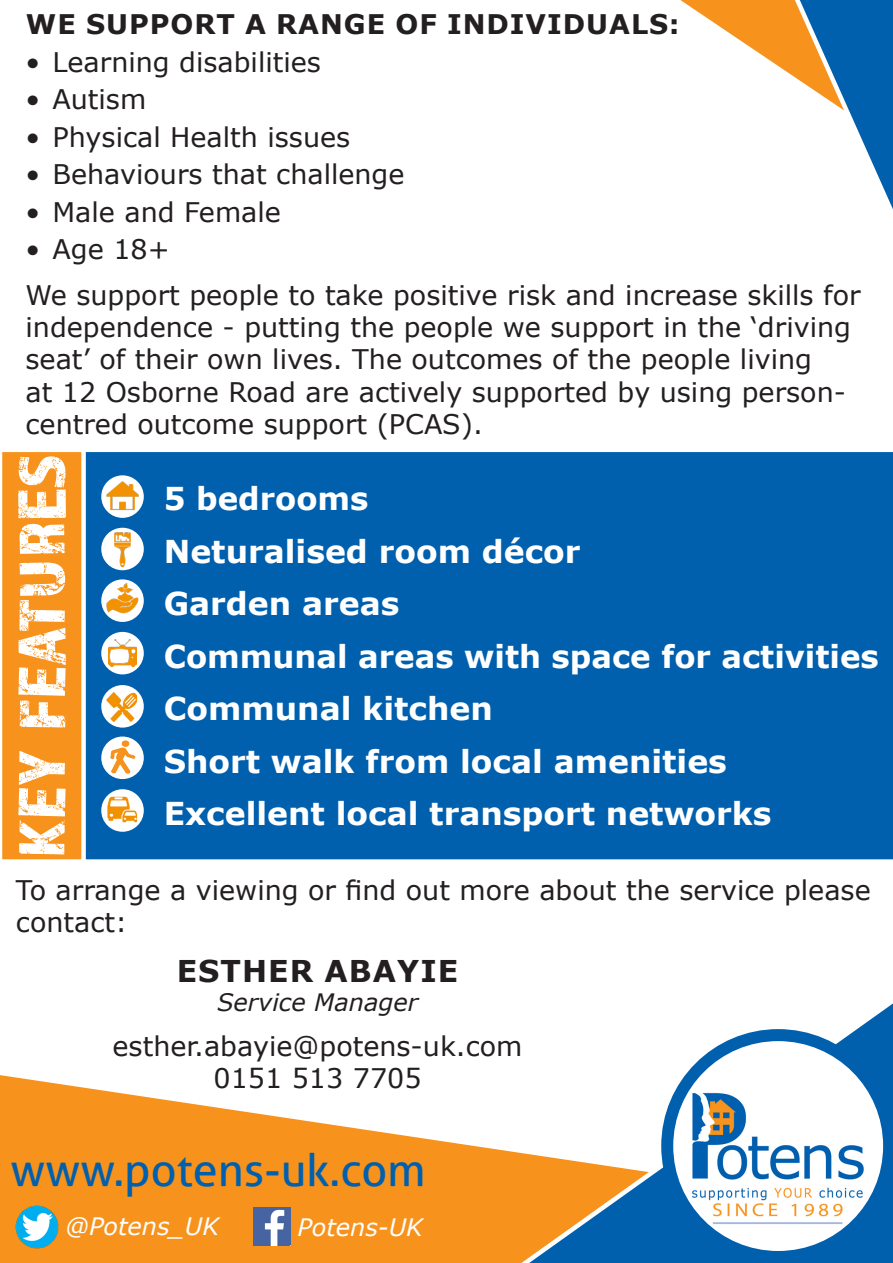
<style>
.page{position:relative;width:893px;height:1263px;background:#fff}
.page>*{position:absolute;margin:0;border:0;box-sizing:border-box;transform-origin:0 0}
.t1{font:69px "Almaq Rough";color:#fff}
.Article_text_white{font:45px "Aller";color:#0160ae}
.t2{font:700 31.5px/52.5px "Verdana";color:#fff}
.t3{font:700 30px "Verdana";letter-spacing:.035em;color:#231f20}
.t4{font:27px/32.4px "Verdana";color:#231f20}
.t5{font:700 27px "Verdana";letter-spacing:.035em;color:#231f20}
.Article_text_white-2{font:italic 24px "Verdana";color:#fff}
.t6{font:italic 24px "Verdana";color:#231f20}
</style>
<div class="page">
<svg style="left:0;top:1075px;width:470px;height:188px;fill:#f7931d"></svg>
<svg style="left:470px;top:1003px;width:423px;height:260px"></svg>
<div style="left:86px;top:452px;width:807px;height:408px;background:#0160ae"></div>
<svg style="left:685px;top:0;width:208px;height:460px"></svg>
<svg style="left:2px;top:452px;width:84px;height:408px"></svg>
<svg style="left:103px;top:477px;width:39px;height:39px"></svg>
<img style="left:106px;top:477px;width:33px;height:33px">
<div style="left:101px;top:475px;width:43px;height:43px;border:3px solid #fff;border-radius:50%"></div>
<img style="left:103px;top:530px;width:39px;height:38px">
<div style="left:101px;top:528px;width:43px;height:42px;border:3px solid #fff;border-radius:50%"></div>
<div style="left:103px;top:581px;width:39px;height:39px;background:#fff;border-radius:50%"></div>
<img style="left:106px;top:581px;width:33px;height:33px">
<div style="left:101px;top:579px;width:43px;height:43px;border:3px solid #fff;border-radius:50%"></div>
<div style="left:103px;top:686px;width:39px;height:40px;background:#fff;border-radius:50%"></div>
<img style="left:106px;top:690px;width:31px;height:33px">
<div style="left:101px;top:685px;width:43px;height:43px;border:3px solid #fff;border-radius:50%"></div>
<div style="left:103px;top:791px;width:39px;height:39px;background:#fff;border-radius:50%"></div>
<img style="left:107px;top:797px;width:30px;height:25px">
<div style="left:101px;top:789px;width:43px;height:43px;border:3px solid #fff;border-radius:50%"></div>
<div style="left:103px;top:633px;width:39px;height:40px;background:#fff;border-radius:50%"></div>
<img style="left:109px;top:640px;width:27px;height:26px">
<div style="left:101px;top:632px;width:43px;height:42px;border:3px solid #fff;border-radius:50%"></div>
<div style="left:103px;top:738px;width:39px;height:39px;background:#fff;border-radius:50%"></div>
<img style="left:104px;top:740px;width:38px;height:34px">
<div style="left:101px;top:736px;width:43px;height:43px;border:3px solid #fff;border-radius:50%"></div>
<img style="left:16px;top:1205px;width:42px;height:43px">
<img style="left:253px;top:1208px;width:38px;height:38px">
<svg style="left:661px;top:1029px;width:232px;height:234px"></svg>
<p class="t5" style="left:26px;top:6px;width:655px">WE SUPPORT A RANGE OF INDIVIDUALS:</p>
<p class="t4" style="left:26px;top:46px;width:297px">• Learning disabilities</p>
<p class="t4" style="left:26px;top:83px;width:122px">• Autism</p>
<p class="t4" style="left:26px;top:121px;width:326px">• Physical Health issues</p>
<p class="t4" style="left:26px;top:158px;width:381px">• Behaviours that challenge</p>
<p class="t4" style="left:26px;top:196px;width:257px">• Male and Female</p>
<p class="t4" style="left:26px;top:233px;width:146px">• Age 18+</p>
<p class="t4" style="left:26px;top:278px;width:837px">We support people to take positive risk and increase skills for independence - putting the people we support in the ‘driving seat’ of their own lives. The outcomes of the people living<br>at 12 Osborne Road are actively supported by using person&shy;centred outcome support (PCAS).</p>
<p class="t1" style="left:0;top:858px;width:406px;rotate:-90deg">KEY FEATURES</p>
<p class="t4" style="left:16px;top:873px;width:856px">To arrange a viewing or find out more about the service please contact:</p>
<p class="t2" style="left:164px;top:472px;width:206px">5 bedrooms</p>
<p class="t2" style="left:164px;top:524px;width:418px">Neturalised room décor</p>
<p class="t2" style="left:164px;top:577px;width:237px">Garden areas</p>
<p class="t2" style="left:164px;top:629px;width:717px">Communal areas with space for activities<br>Communal kitchen</p>
<p class="t2" style="left:164px;top:734px;width:565px">Short walk from local amenities</p>
<p class="t2" style="left:164px;top:787px;width:609px">Excellent local transport networks</p>
<p class="t3" style="left:177px;top:950px;width:283px">ESTHER ABAYIE</p>
<p class="t6" style="left:217px;top:985px;width:202px">Service Manager</p>
<p class="t4" style="left:113px;top:1029px;width:411px">esther.abayie@potens-uk.com</p>
<p class="t4" style="left:214px;top:1062px;width:209px">0151 513 7705</p>
<p class="Article_text_white" style="left:11px;top:1143px;width:417px">www.potens-uk.com</p>
<p class="Article_text_white-2" style="left:65px;top:1210px;width:155px">@Potens_UK</p>
<p class="Article_text_white-2" style="left:297px;top:1211px;width:127px">Potens-UK</p>
</div>
